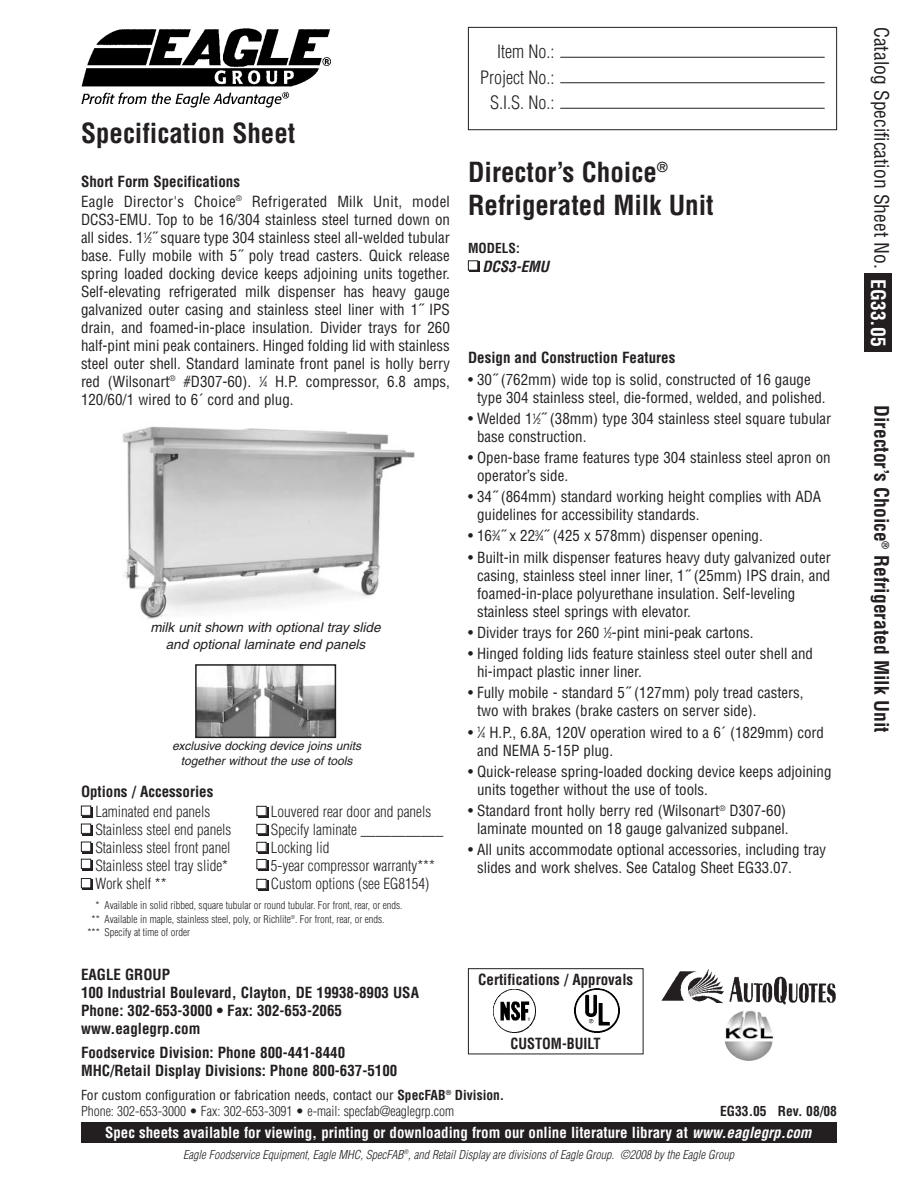
<style>
.page{position:relative;width:918px;height:1188px;background:#fff}
.page>*{position:absolute;margin:0;border:0;box-sizing:border-box;transform-origin:0 0}
.t1{font:700 condensed 27px/32.4px "Helvetica";color:#231f20}
.t2{font:700 condensed 19.5px "Helvetica";color:#231f20}
.t3{font:condensed 19.5px "Helvetica";color:#231f20}
.t4{font:300 condensed 18px/25.5px "Helvetica";color:#231f20;text-align:right}
.t5{font:condensed 15px/18px "Helvetica";color:#231f20}
.t6{font:700 condensed 15px/18px "Helvetica";color:#231f20}
.t7{font:300 condensed 15px/18px "Helvetica";color:#231f20}
.t8{font:700 condensed 15px "Helvetica";color:#fff}
.t9{font:condensed 15px/20.1px "Helvetica";letter-spacing:.02em;color:#231f20}
.t10{font:700 condensed 15px "Helvetica";color:#231f20;scale:.95 1}
.t11{font:italic 700 condensed 15px "Helvetica";color:#231f20}
.t12{font:300 condensed 13.5px/16.2px "Helvetica";color:#231f20}
.t13{font:italic 13.5px/16.2px "Helvetica";color:#231f20;text-align:center}
.t14{font:700 condensed 13.5px "Helvetica";color:#231f20}
.t15{font:italic 300 condensed 12px "Helvetica";color:#231f20}
.t16{font:italic 12px/14.4px "Helvetica";color:#231f20;text-align:center}
.t17{font:300 condensed 10.5px "Helvetica";color:#231f20}
.s1{font-weight:700}
.s2{font-size:7.5px}
.s3{font-weight:400}
.s4{font-style:italic}
.s5{font-weight:700;color:#fff}
</style>
<div class="page">
<img style="left:123px;top:426px;width:292px;height:193px">
<div style="left:864px;top:274px;width:28px;height:78px;background:#231f20"></div>
<div style="left:468px;top:27px;width:369px;height:103px;border:1px solid #231f20"></div>
<hr style="left:560px;top:82px;width:265px;height:1px;background:#231f20">
<hr style="left:560px;top:57px;width:265px;height:1px;background:#231f20">
<hr style="left:560px;top:108px;width:265px;height:1px;background:#231f20">
<img style="left:81px;top:28px;width:250px;height:79px">
<div style="left:81px;top:1122px;width:756px;height:21px;background:#231f20"></div>
<img style="left:725px;top:1011px;width:49px;height:49px">
<img style="left:662px;top:969px;width:174px;height:35px">
<div style="left:470px;top:262px;width:10px;height:10px;background:#231f20"></div>
<div style="left:468px;top:261px;width:10px;height:9px;background:#fff"></div>
<div style="left:468px;top:260px;width:10px;height:11px;border:1px solid #231f20"></div>
<div style="left:468px;top:968px;width:175px;height:86px;border:1px solid #231f20"></div>
<div style="left:82px;top:807px;width:11px;height:10px;background:#231f20"></div>
<div style="left:81px;top:806px;width:10px;height:9px;background:#fff"></div>
<div style="left:81px;top:806px;width:10px;height:10px;border:1px solid #231f20"></div>
<div style="left:82px;top:825px;width:11px;height:10px;background:#231f20"></div>
<div style="left:81px;top:824px;width:10px;height:9px;background:#fff"></div>
<div style="left:81px;top:824px;width:10px;height:10px;border:1px solid #231f20"></div>
<div style="left:82px;top:843px;width:11px;height:10px;background:#231f20"></div>
<div style="left:81px;top:842px;width:10px;height:9px;background:#fff"></div>
<div style="left:81px;top:842px;width:10px;height:10px;border:1px solid #231f20"></div>
<div style="left:82px;top:860px;width:11px;height:10px;background:#231f20"></div>
<div style="left:81px;top:859px;width:10px;height:10px;background:#fff"></div>
<div style="left:81px;top:859px;width:10px;height:10px;border:1px solid #231f20"></div>
<div style="left:258px;top:807px;width:10px;height:11px;background:#231f20"></div>
<div style="left:257px;top:806px;width:9px;height:10px;background:#fff"></div>
<div style="left:256px;top:806px;width:11px;height:10px;border:1px solid #231f20"></div>
<div style="left:258px;top:825px;width:10px;height:11px;background:#231f20"></div>
<div style="left:257px;top:824px;width:9px;height:10px;background:#fff"></div>
<div style="left:256px;top:824px;width:11px;height:10px;border:1px solid #231f20"></div>
<div style="left:258px;top:843px;width:10px;height:11px;background:#231f20"></div>
<div style="left:257px;top:842px;width:9px;height:10px;background:#fff"></div>
<div style="left:256px;top:842px;width:11px;height:10px;border:1px solid #231f20"></div>
<div style="left:258px;top:861px;width:10px;height:10px;background:#231f20"></div>
<div style="left:257px;top:859px;width:9px;height:10px;background:#fff"></div>
<div style="left:256px;top:859px;width:11px;height:10px;border:1px solid #231f20"></div>
<div style="left:82px;top:880px;width:11px;height:10px;background:#231f20"></div>
<div style="left:81px;top:879px;width:10px;height:9px;background:#fff"></div>
<div style="left:81px;top:878px;width:10px;height:10px;border:1px solid #231f20"></div>
<div style="left:258px;top:880px;width:10px;height:11px;background:#231f20"></div>
<div style="left:257px;top:879px;width:9px;height:10px;background:#fff"></div>
<div style="left:256px;top:879px;width:11px;height:10px;border:1px solid #231f20"></div>
<img style="left:494px;top:989px;width:42px;height:44px">
<img style="left:575px;top:989px;width:44px;height:44px">
<img style="left:198px;top:667px;width:135px;height:68px">
<div style="left:195px;top:664px;width:141px;height:74px;border:2px solid #231f20"></div>
<h1 class="t1" style="left:81px;top:117px;width:216px">Specification Sheet</h1>
<p class="t9" style="left:81px;top:172px;width:370px"><span class="s1">Short Form Specifications<br></span>Eagle Director's Choice<sup>®</sup> Refrigerated Milk Unit, model</p>
<p class="t5" style="left:81px;top:211px;width:371px;text-align:justify">DCS3-EMU. Top to be 16/304 stainless steel turned down on all sides. 1<sup>1</sup>⁄<span class="s2">2</span>˝ square type 304 stainless steel all-welded tubular base. Fully mobile with 5˝ poly tread casters. Quick release spring loaded docking device keeps adjoining units together.<br>Self-elevating refrigerated milk dispenser has heavy gauge galvanized outer casing and stainless steel liner with 1˝ IPS drain, and foamed-in-place insulation. Divider trays for 260 half-pint mini peak containers. Hinged folding lid with stainless steel outer shell. Standard laminate front panel is holly berry red (Wilsonart<sup>®</sup> #D307-60). <sup>1</sup>⁄<span class="s2">4</span> H.P. compressor, 6.8 amps, 120/60/1 wired to 6´ cord and plug.</p>
<p class="t13" style="left:150px;top:621px;width:232px">milk unit shown with optional tray slide and optional laminate end panels</p>
<p class="t16" style="left:172px;top:740px;width:190px">exclusive docking device joins units together without the use of tools</p>
<p class="t6" style="left:81px;top:783px;width:134px">Options / Accessories</p>
<p class="t7" style="left:95px;top:803px;width:137px">Laminated end panels<br>Stainless steel end panels<br>Stainless steel front panel<br>Stainless steel tray slide*<br>Work shelf **</p>
<p class="t7" style="left:271px;top:803px;width:174px">Louvered rear door and panels<br>Specify laminate ___________<br>Locking lid<br>5-year compressor warranty***<br>Custom options (see EG8154)</p>
<p class="t17" style="left:96px;top:899px;width:308px">* Available in solid ribbed, square tubular or round tubular. For front, rear, or ends.</p>
<p class="t17" style="left:92px;top:913px;width:295px">** Available in maple, stainless steel, poly, or Richlite<sup>®</sup>. For front, rear, or ends.</p>
<p class="t17" style="left:87px;top:926px;width:104px">*** Specify at time of order</p>
<p class="t6" style="left:81px;top:965px;width:340px">EAGLE GROUP<br>100 Industrial Boulevard, Clayton, DE 19938-8903 USA<br>Phone: 302-653-3000 • Fax: 302-653-2065 www.eaglegrp.com</p>
<p class="t6" style="left:81px;top:1044px;width:318px">Foodservice Division: Phone 800-441-8440<br>MHC/Retail Display Divisions: Phone 800-637-5100</p>
<p class="t4" style="left:480px;top:39px;width:76px">Item No.:<br>Project No.:<br>S.I.S. No.:</p>
<h1 class="t1" style="left:468px;top:157px;width:247px">Director’s Choice<sup>®<br></sup>Refrigerated Milk Unit</h1>
<p class="t14" style="left:468px;top:240px;width:53px">MODELS:</p>
<p class="t11" style="left:482px;top:258px;width:68px">DCS3-EMU</p>
<p class="t6" style="left:468px;top:349px;width:209px">Design and Construction Features</p>
<p class="t5" style="left:477px;top:370px;width:350px;text-indent:-9px">• 30˝ (762mm) wide top is solid, constructed of 16 gauge type 304 stainless steel, die-formed, welded, and polished.</p>
<p class="t5" style="left:477px;top:410px;width:356px;text-indent:-9px">• Welded 1<sup>1</sup>⁄<span class="s2">2</span>˝ (38mm) type 304 stainless steel square tubular base construction.</p>
<p class="t5" style="left:477px;top:449px;width:355px;text-indent:-9px">• Open-base frame features type 304 stainless steel apron on operator’s side.</p>
<p class="t5" style="left:477px;top:488px;width:346px;text-indent:-9px">• 34˝ (864mm) standard working height complies with ADA guidelines for accessibility standards.</p>
<p class="t5" style="left:468px;top:527px;width:296px">• 16<sup>3</sup>⁄<span class="s2">4</span>˝ x 22<sup>3</sup>⁄<span class="s2">4</span>˝ (425 x 578mm) dispenser opening.</p>
<p class="t5" style="left:477px;top:549px;width:355px;text-indent:-9px">• Built-in milk dispenser features heavy duty galvanized outer casing, stainless steel inner liner, 1˝ (25mm) IPS drain, and foamed-in-place polyurethane insulation. Self-leveling stainless steel springs with elevator.</p>
<p class="t5" style="left:468px;top:624px;width:287px">• Divider trays for 260 <sup>1</sup>⁄<span class="s2">2</span>-pint mini-peak cartons.</p>
<p class="t5" style="left:477px;top:645px;width:338px;text-indent:-9px">• Hinged folding lids feature stainless steel outer shell and hi-impact plastic inner liner.</p>
<p class="t5" style="left:477px;top:684px;width:328px;text-indent:-9px">• Fully mobile - standard 5˝ (127mm) poly tread casters, two with brakes (brake casters on server side).</p>
<p class="t5" style="left:477px;top:724px;width:349px;text-indent:-9px">• <sup>1</sup>⁄<span class="s2">4</span> H.P., 6.8A, 120V operation wired to a 6´ (1829mm) cord and NEMA 5-15P plug.</p>
<p class="t5" style="left:477px;top:763px;width:356px;text-indent:-9px">• Quick-release spring-loaded docking device keeps adjoining units together without the use of tools.</p>
<p class="t5" style="left:468px;top:802px;width:322px;text-align:right">• Standard front holly berry red (Wilsonart<sup>®</sup> D307-60) laminate mounted on 18 gauge galvanized subpanel.</p>
<p class="t5" style="left:477px;top:841px;width:351px;text-indent:-9px">• All units accommodate optional accessories, including tray slides and work shelves. See Catalog Sheet EG33.07.</p>
<p class="t6" style="left:478px;top:971px;width:156px">Certifications / Approvals</p>
<p class="t10" style="left:511px;top:1035px;width:96px">CUSTOM-BUILT</p>
<p class="t12" style="left:81px;top:1087px;width:425px"><span class="s3">For custom configuration or fabrication needs, contact our</span> <span class="s1">SpecFAB</span><sup>®</sup> <span class="s1">Division.<br></span>Phone: 302-653-3000 • Fax: 302-653-3091 • e-mail: specfab@eaglegrp.com</p>
<p class="t14" style="left:720px;top:1103px;width:118px">EG33.05 Rev. 08/08</p>
<p class="t8" style="left:105px;top:1124px;width:708px">Spec sheets available for viewing, printing or downloading from our online literature library at <span class="s4">www.eaglegrp.com</span></p>
<p class="t15" style="left:183px;top:1148px;width:552px">Eagle Foodservice Equipment, Eagle MHC, SpecFAB<sup>®</sup>, and Retail Display are divisions of Eagle Group. ©2008 by the Eagle Group</p>
<h2 class="t3" style="left:893px;top:27px;width:321px;rotate:90deg">Catalog Specification Sheet No. <span class="s5">EG33.05</span></h2>
<h2 class="t2" style="left:893px;top:405px;width:329px;rotate:90deg">Director’s Choice<sup>®</sup> Refrigerated Milk Unit</h2>
</div>
